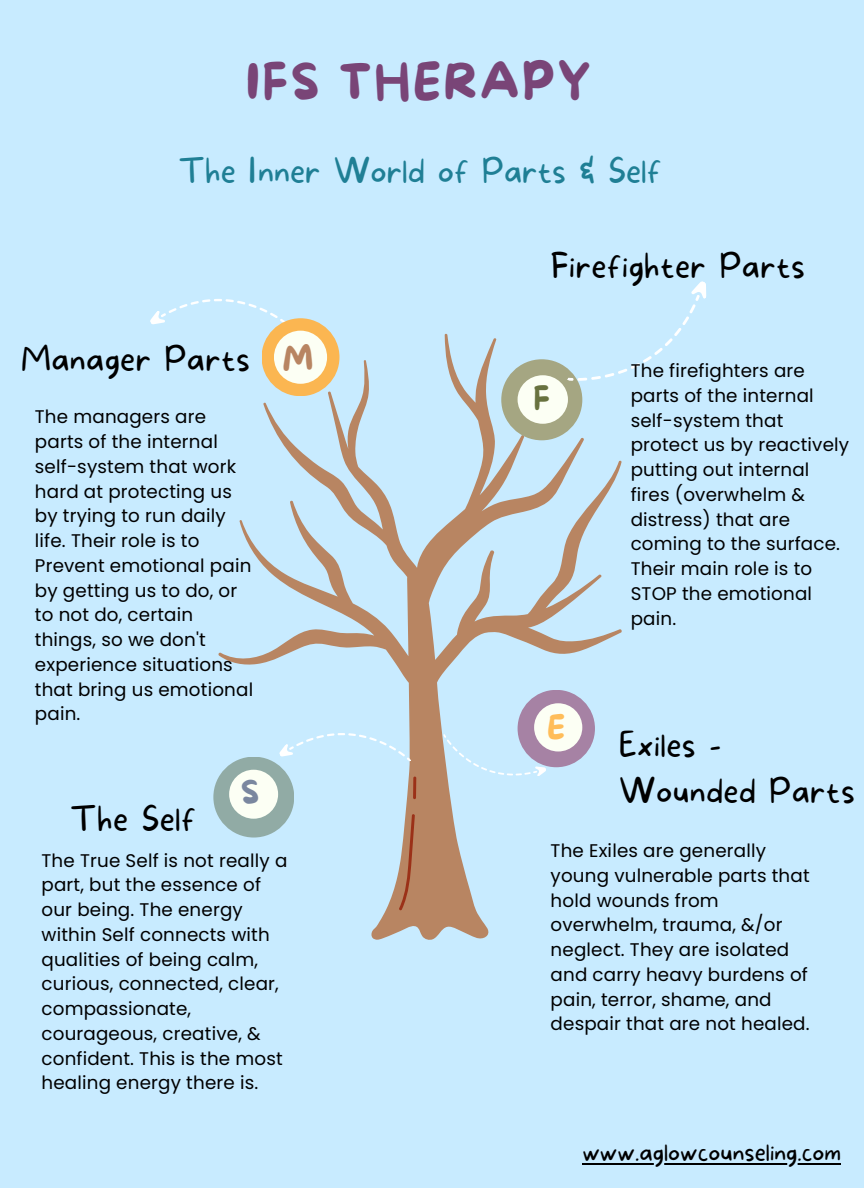
<style>
.page{position:relative;width:864px;height:1188px;background:#c8ebff}
.page>*{position:absolute;margin:0;border:0;box-sizing:border-box;transform-origin:0 0}
.t1{font:49.5px "More Sugar";letter-spacing:.05em;color:#794577}
.t2{font:100 33.3px/46.2px "More Sugar";letter-spacing:.01em;color:#000}
.t3{font:100 33.3px "More Sugar";color:#1f7f95}
.t4{font:32.1px "More Sugar";color:#7a879f}
.t5{font:32.1px "More Sugar";color:#68723f}
.t6{font:32.1px "More Sugar";color:#ffbd59}
.t7{font:100 24.45px "More Sugar";color:#000}
.t8{font:18.3px/24.8px "Poppins";letter-spacing:.01em;color:#000}
.s1{font-weight:400;font-size:32.1px;color:#b88562}
</style>
<div class="page">
<svg style="left:150px;top:299px;width:144px;height:34px"></svg>
<svg style="left:218px;top:333px;width:404px;height:607px"></svg>
<svg style="left:399px;top:814px;width:16px;height:96px;background:#b48268"></svg>
<div style="left:501px;top:359px;width:81px;height:81px;background:#a5a682;border-radius:50%"></div>
<div style="left:518px;top:690px;width:77px;height:77px;background:#a682a4;border-radius:50%"></div>
<div style="left:262px;top:318px;width:77px;height:78px;background:#fbb651;border-radius:50%"></div>
<div style="left:213px;top:757px;width:81px;height:81px;background:#91aba5;border-radius:50%"></div>
<div style="left:518px;top:375px;width:50px;height:49px;background:#fcfff4;border-radius:50%"></div>
<div style="left:534px;top:703px;width:48px;height:49px;background:#fcfff4;border-radius:50%"></div>
<div style="left:274px;top:331px;width:53px;height:53px;background:#fcfff4;border-radius:50%"></div>
<div style="left:229px;top:770px;width:49px;height:49px;background:#fcfff4;border-radius:50%"></div>
<svg style="left:277px;top:709px;width:139px;height:90px"></svg>
<svg style="left:443px;top:733px;width:104px;height:48px"></svg>
<svg style="left:567px;top:281px;width:140px;height:132px"></svg>
<hr style="left:582px;top:1163px;width:259px;height:2px;background:#000">
<h1 class="t1" style="left:246px;top:55px;width:347px">IFS THERAPY</h1>
<h2 class="t3" style="left:179px;top:151px;width:485px">The Inner World of Parts &amp; Self</h2>
<h2 class="t2" style="left:21px;top:338px;width:294px">Manager Parts <span class="s1">M</span></h2>
<p class="t8" style="left:35px;top:405px;width:220px">The managers are parts of the internal self-system that work hard at protecting us by trying to run daily life. Their role is to<br>Prevent emotional pain by getting us to do, or to not do, certain things, so we don't experience situations that bring us emotional pain.</p>
<h2 class="t2" style="left:70px;top:797px;width:127px">The Self</h2>
<h3 class="t4" style="left:241px;top:775px;width:20px">S</h3>
<h2 class="t2" style="left:551px;top:244px;width:256px">Firefighter Parts</h2>
<h3 class="t5" style="left:533px;top:380px;width:18px">F</h3>
<h3 class="t6" style="left:547px;top:709px;width:20px">E</h3>
<p class="t8" style="left:631px;top:358px;width:220px">The firefighters are parts of the internal self-system that protect us by reactively putting out internal fires (overwhelm &amp; distress) that are coming to the surface.<br>Their main role is to<br>STOP the emotional pain.</p>
<h2 class="t2" style="left:619px;top:723px;width:237px">Exiles -<br>Wounded Parts</h2>
<p class="t8" style="left:42px;top:848px;width:247px">The True Self is not really a part, but the essence of our being. The energy within Self connects with qualities of being calm, curious, connected, clear, compassionate, courageous, creative, &amp; confident. This is the most healing energy there is.</p>
<p class="t8" style="left:551px;top:838px;width:261px">The Exiles are generally young vulnerable parts that hold wounds from overwhelm, trauma, &amp;/or neglect. They are isolated and carry heavy burdens of pain, terror, shame, and despair that are not healed.</p>
<h3 class="t7" style="left:582px;top:1138px;width:260px">www.aglowcounseling.com</h3>
</div>
